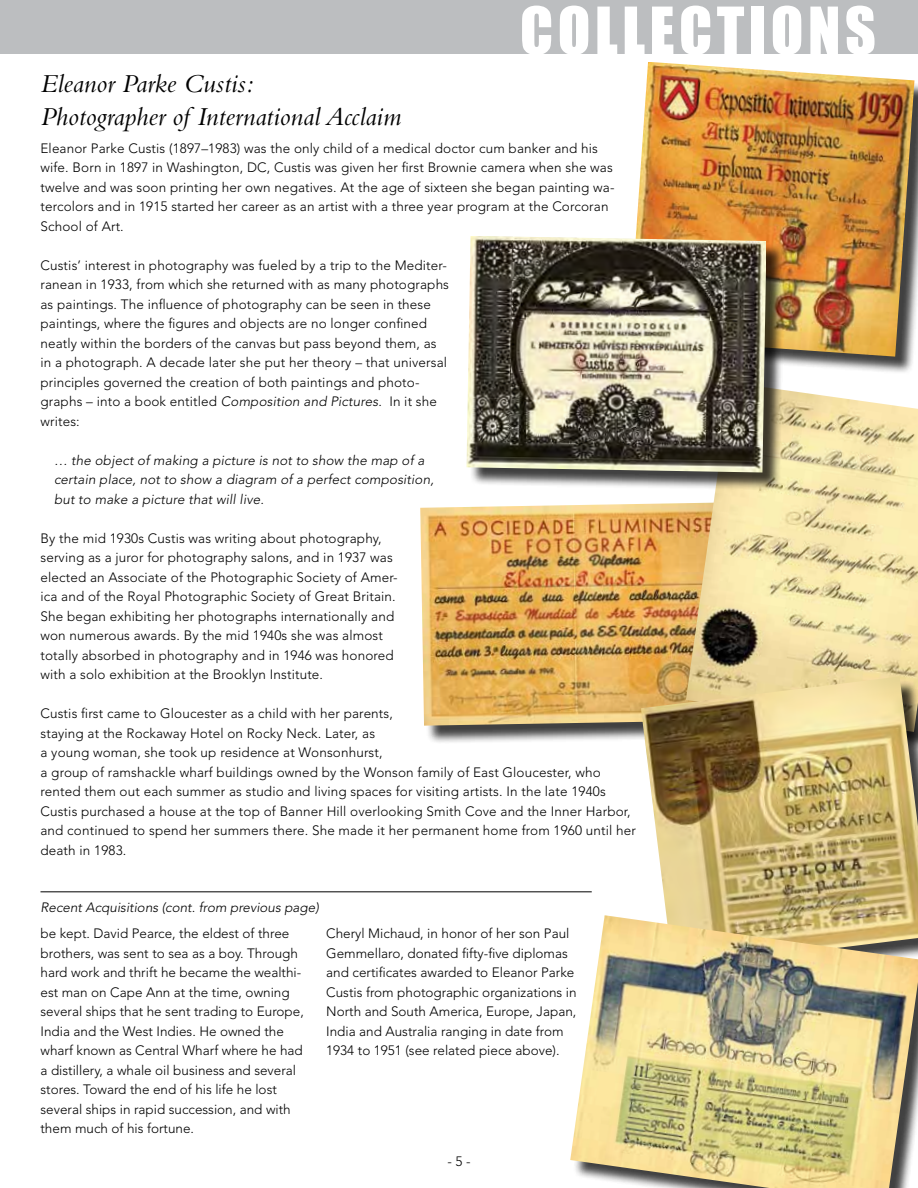
<style>
.page{position:relative;width:918px;height:1188px;background:#fff}
.page>*{position:absolute;margin:0;border:0;box-sizing:border-box;transform-origin:0 0}
.t1{font:60px "Impact";letter-spacing:.075em;color:#fff}
.t2{font:italic 27px/32.4px "Bembo Std";color:#000}
.t3{font:300 13.5px/19.5px "Avenir LT Std";letter-spacing:.01em;color:#000}
.t4{font:italic 300 13.5px/19.5px "Avenir LT Std";letter-spacing:.01em;color:#000}
.s1{font-style:italic}
</style>
<div class="page">
<div style="left:0;top:0;width:918px;height:54px;background:#bcbec0"></div>
<hr style="left:40px;top:891px;width:552px;height:1px;background:#000">
<div style="left:422px;top:505px;width:325px;height:239px;background:#000;opacity:.75"></div>
<img style="left:420px;top:503px;width:266px;height:223px">
<div style="left:631px;top:64px;width:287px;height:311px;background:#000;opacity:.75"></div>
<img style="left:631px;top:62px;width:283px;height:295px">
<img style="left:686px;top:390px;width:232px;height:286px">
<div style="left:469px;top:238px;width:316px;height:252px;background:#000;opacity:.75"></div>
<img style="left:467px;top:236px;width:299px;height:236px">
<img style="left:641px;top:676px;width:277px;height:239px">
<img style="left:570px;top:915px;width:348px;height:273px">
<h2 class="t2" style="left:40px;top:67px;width:362px">Eleanor Parke Custis:<br>Photographer of International Acclaim</h2>
<h1 class="t1" style="left:520px;top:-16px;width:357px">COLLECTIONS</h1>
<p class="t3" style="left:40px;top:138px;width:576px">Eleanor Parke Custis (1897–1983) was the only child of a medical doctor cum banker and his wife. Born in 1897 in Washington, DC, Custis was given her first Brownie camera when she was twelve and was soon printing her own negatives. At the age of sixteen she began painting wa&shy;tercolors and in 1915 started her career as an artist with a three year program at the Corcoran School of Art.</p>
<p class="t3" style="left:40px;top:255px;width:410px">Custis’ interest in photography was fueled by a trip to the Mediter&shy;ranean in 1933, from which she returned with as many photographs as paintings. The influence of photography can be seen in these paintings, where the figures and objects are no longer confined neatly within the borders of the canvas but pass beyond them, as in a photograph. A decade later she put her theory – that universal principles governed the creation of both paintings and photo&shy;graphs – into a book entitled <span class="s1">Composition and Pictures</span>. In it she writes:</p>
<p class="t4" style="left:54px;top:450px;width:381px">… the object of making a picture is not to show the map of a certain place, not to show a diagram of a perfect composition, but to make a picture that will live.</p>
<p class="t3" style="left:40px;top:528px;width:359px">By the mid 1930s Custis was writing about photography, serving as a juror for photography salons, and in 1937 was elected an Associate of the Photographic Society of Amer&shy;ica and of the Royal Photographic Society of Great Britain.<br>She began exhibiting her photographs internationally and won numerous awards. By the mid 1940s she was almost totally absorbed in photography and in 1946 was honored with a solo exhibition at the Brooklyn Institute.</p>
<p class="t3" style="left:40px;top:704px;width:597px">Custis first came to Gloucester as a child with her parents,<br>staying at the Rockaway Hotel on Rocky Neck. Later, as<br>a young woman, she took up residence at Wonsonhurst,<br>a group of ramshackle wharf buildings owned by the Wonson family of East Gloucester, who rented them out each summer as studio and living spaces for visiting artists. In the late 1940s Custis purchased a house at the top of Banner Hill overlooking Smith Cove and the Inner Harbor, and continued to spend her summers there. She made it her permanent home from 1960 until her death in 1983.</p>
<p class="t4" style="left:40px;top:898px;width:280px">Recent Acquisitions (cont. from previous page)</p>
<p class="t3" style="left:40px;top:924px;width:265px">be kept. David Pearce, the eldest of three brothers, was sent to sea as a boy. Through hard work and thrift he became the wealthi&shy;est man on Cape Ann at the time, owning several ships that he sent trading to Europe, India and the West Indies. He owned the wharf known as Central Wharf where he had a distillery, a whale oil business and several stores. Toward the end of his life he lost several ships in rapid succession, and with them much of his fortune.</p>
<p class="t3" style="left:326px;top:924px;width:252px">Cheryl Michaud, in honor of her son Paul Gemmellaro, donated fifty-five diplomas and certificates awarded to Eleanor Parke Custis from photographic organizations in North and South America, Europe, Japan, India and Australia ranging in date from 1934 to 1951 (see related piece above).</p>
<p class="t3" style="left:447px;top:1151px;width:25px">- 5 -</p>
</div>
